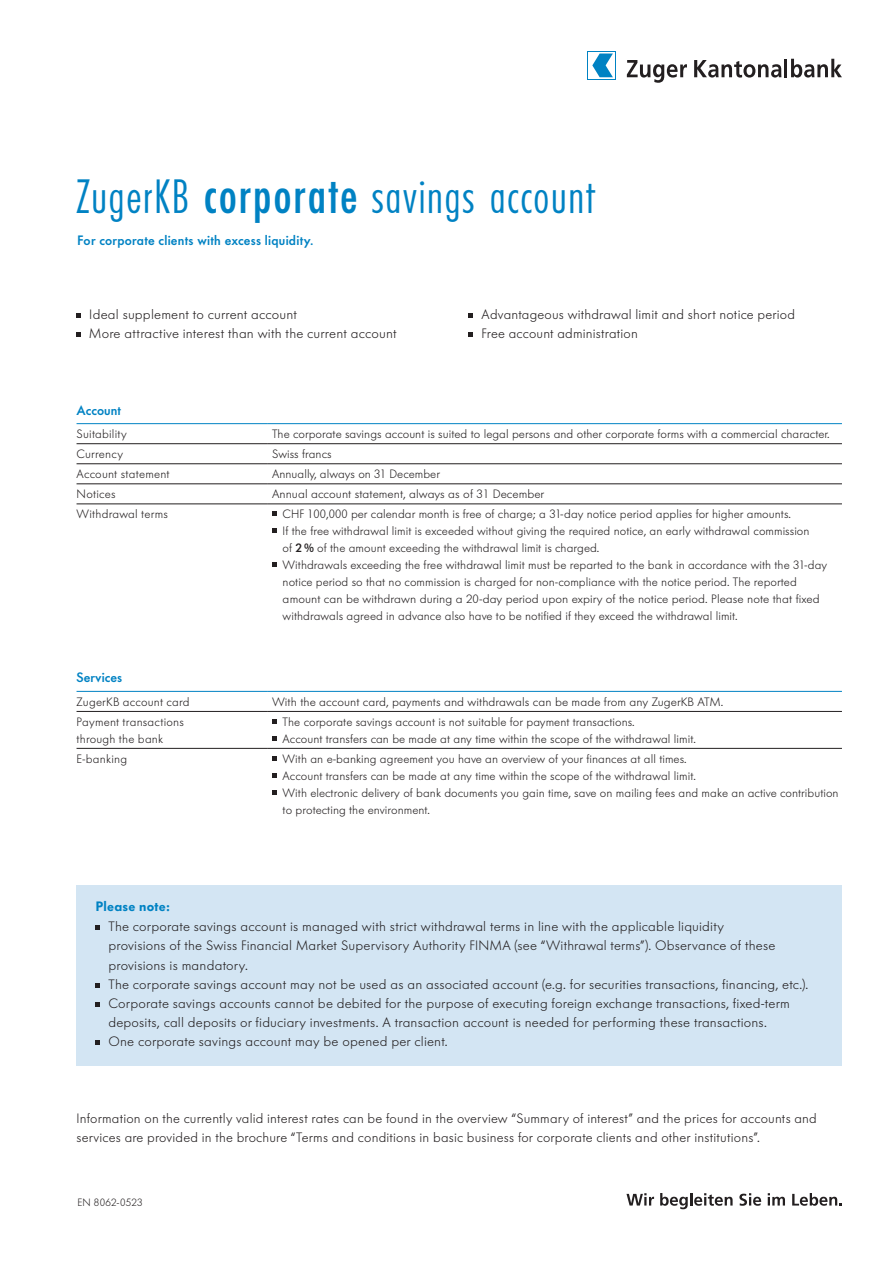
<style>
.page{position:relative;width:893px;height:1263px;background:#fff}
.page>*{position:absolute;margin:0;border:0;box-sizing:border-box;transform-origin:0 0}
.t1{font:300 48px "Futura Condensed BQ";letter-spacing:.035em;color:#0082c3}
.t2{font:300 13.5px/19.2px "Futura BQ";letter-spacing:.015em;color:#231f20}
.t3{font:500 13.5px "Futura BQ";letter-spacing:.02em;color:#0082c3}
.t4{font:600 13.5px "Futura BQ";letter-spacing:.02em;color:#0082c3}
.t5{font:300 12px/16.8px "Futura BQ";letter-spacing:.005em;color:#231f20}
.t6{font:300 10.5px "Futura BQ";letter-spacing:.03em;color:#231f20}
.s1{font-family:"Futura";font-weight:500;font-stretch:condensed}
.s2{font-weight:500}
</style>
<div class="page">
<svg style="left:626px;top:1193px;width:28px;height:12px"></svg>
<svg style="left:660px;top:1193px;width:73px;height:16px"></svg>
<svg style="left:739px;top:1193px;width:22px;height:13px"></svg>
<svg style="left:768px;top:1193px;width:17px;height:12px"></svg>
<svg style="left:792px;top:1193px;width:50px;height:13px"></svg>
<svg style="left:627px;top:60px;width:60px;height:23px"></svg>
<svg style="left:694px;top:60px;width:87px;height:18px"></svg>
<hr style="left:784px;top:59px;width:3px;height:18px;background:#231f20">
<svg style="left:791px;top:59px;width:51px;height:19px"></svg>
<svg style="left:599px;top:53px;width:14px;height:25px"></svg>
<svg style="left:592px;top:54px;width:21px;height:23px"></svg>
<svg style="left:77px;top:313px;width:4px;height:4px"></svg>
<svg style="left:77px;top:332px;width:4px;height:5px"></svg>
<svg style="left:469px;top:313px;width:4px;height:4px"></svg>
<svg style="left:469px;top:332px;width:4px;height:5px"></svg>
<div style="left:77px;top:885px;width:765px;height:180px;background:#d3e5f3"></div>
<svg style="left:96px;top:925px;width:4px;height:5px"></svg>
<svg style="left:96px;top:983px;width:4px;height:4px"></svg>
<svg style="left:96px;top:1002px;width:4px;height:4px"></svg>
<svg style="left:96px;top:1040px;width:4px;height:4px"></svg>
<hr style="left:77px;top:443px;width:191px;height:1px;background:#231f20">
<hr style="left:268px;top:443px;width:574px;height:1px;background:#231f20">
<hr style="left:77px;top:463px;width:191px;height:1px;background:#231f20">
<hr style="left:268px;top:463px;width:574px;height:1px;background:#231f20">
<hr style="left:77px;top:484px;width:191px;height:1px;background:#231f20">
<hr style="left:268px;top:484px;width:574px;height:1px;background:#231f20">
<hr style="left:77px;top:504px;width:191px;height:1px;background:#231f20">
<hr style="left:268px;top:504px;width:574px;height:1px;background:#231f20">
<hr style="left:77px;top:423px;width:191px;height:1px;background:#0082c3">
<hr style="left:268px;top:423px;width:574px;height:1px;background:#0082c3">
<svg style="left:272px;top:512px;width:4px;height:4px"></svg>
<svg style="left:272px;top:529px;width:4px;height:4px"></svg>
<svg style="left:272px;top:562px;width:4px;height:5px"></svg>
<hr style="left:77px;top:711px;width:191px;height:1px;background:#231f20">
<hr style="left:268px;top:711px;width:574px;height:1px;background:#231f20">
<hr style="left:77px;top:748px;width:191px;height:1px;background:#231f20">
<hr style="left:268px;top:748px;width:574px;height:1px;background:#231f20">
<hr style="left:77px;top:691px;width:191px;height:1px;background:#0082c3">
<hr style="left:268px;top:691px;width:574px;height:1px;background:#0082c3">
<svg style="left:272px;top:719px;width:4px;height:4px"></svg>
<svg style="left:272px;top:736px;width:4px;height:4px"></svg>
<svg style="left:272px;top:756px;width:4px;height:4px"></svg>
<svg style="left:272px;top:773px;width:4px;height:4px"></svg>
<svg style="left:272px;top:790px;width:4px;height:4px"></svg>
<h1 class="t1" style="left:76px;top:169px;width:521px">ZugerKB <span class="s1">corporate</span> savings account</h1>
<p class="t3" style="left:78px;top:231px;width:237px">For corporate clients with excess liquidity.</p>
<p class="t2" style="left:89px;top:305px;width:309px">Ideal supplement to current account<br>More attractive interest than with the current account</p>
<p class="t2" style="left:482px;top:305px;width:315px">Advantageous withdrawal limit and short notice period<br>Free account administration</p>
<p class="t3" style="left:77px;top:401px;width:46px">Account</p>
<p class="t5" style="left:77px;top:426px;width:52px">Suitability</p>
<p class="t5" style="left:272px;top:426px;width:559px">The corporate savings account is suited to legal persons and other corporate forms with a commercial character.</p>
<p class="t5" style="left:77px;top:446px;width:48px">Currency</p>
<p class="t5" style="left:272px;top:446px;width:61px">Swiss francs</p>
<p class="t5" style="left:77px;top:466px;width:95px">Account statement</p>
<p class="t5" style="left:272px;top:466px;width:169px">Annually, always on 31 December</p>
<p class="t5" style="left:77px;top:486px;width:40px">Notices</p>
<p class="t5" style="left:272px;top:486px;width:274px">Annual account statement, always as of 31 December</p>
<p class="t5" style="left:77px;top:506px;width:93px">Withdrawal terms</p>
<p class="t5" style="left:283px;top:506px;width:546px">CHF 100,000 per calendar month is free of charge; a 31-day notice period applies for higher amounts.<br>If the free withdrawal limit is exceeded without giving the required notice, an early withdrawal commission<br>of <span class="s2">2%</span> of the amount exceeding the withdrawal limit is charged.<br>Withdrawals exceeding the free withdrawal limit must be reparted to the bank in accordance with the 31-day notice period so that no commission is charged for non-compliance with the notice period. The reported amount can be withdrawn during a 20-day period upon expiry of the notice period. Please note that fixed withdrawals agreed in advance also have to be notified if they exceed the withdrawal limit.</p>
<p class="t3" style="left:77px;top:669px;width:47px">Services</p>
<p class="t5" style="left:77px;top:693px;width:115px">ZugerKB account card</p>
<p class="t5" style="left:272px;top:693px;width:453px">With the account card, payments and withdrawals can be made from any ZugerKB ATM.</p>
<p class="t5" style="left:77px;top:713px;width:109px">Payment transactions through the bank</p>
<p class="t5" style="left:283px;top:713px;width:415px">The corporate savings account is not suitable for payment transactions.<br>Account transfers can be made at any time within the scope of the withdrawal limit.</p>
<p class="t5" style="left:77px;top:750px;width:52px">E-banking</p>
<p class="t5" style="left:283px;top:750px;width:557px">With an e-banking agreement you have an overview of your finances at all times.<br>Account transfers can be made at any time within the scope of the withdrawal limit.<br>With electronic delivery of bank documents you gain time, save on mailing fees and make an active contribution to protecting the environment.</p>
<p class="t4" style="left:96px;top:897px;width:76px">Please note:</p>
<p class="t2" style="left:108px;top:917px;width:701px">The corporate savings account is managed with strict withdrawal terms in line with the applicable liquidity<br>provisions of the Swiss Financial Market Supervisory Authority FINMA (see “Withrawal terms”). Observance of these provisions is mandatory.<br>The corporate savings account may not be used as an associated account (e.g. for securities transactions, financing, etc.).<br>Corporate savings accounts cannot be debited for the purpose of executing foreign exchange transactions, fixed-term deposits, call deposits or fiduciary investments. A transaction account is needed for performing these transactions.<br>One corporate savings account may be opened per client.</p>
<p class="t2" style="left:77px;top:1108px;width:742px">Information on the currently valid interest rates can be found in the overview “Summary of interest” and the prices for accounts and services are provided in the brochure “Terms and conditions in basic business for corporate clients and other institutions”.</p>
<p class="t6" style="left:77px;top:1195px;width:67px">EN 8062-0523</p>
</div>
